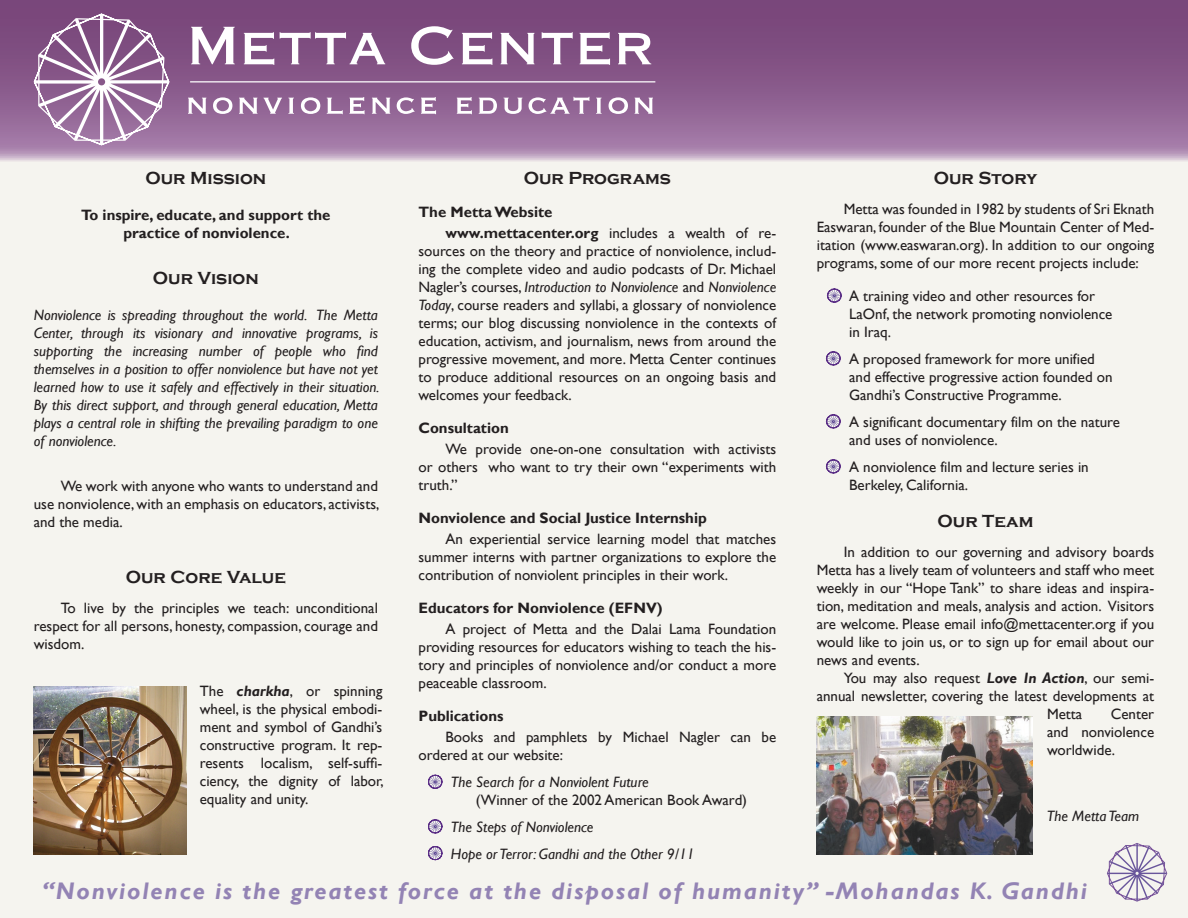
<style>
.page{position:relative;width:1188px;height:918px;background:#fff}
.page>*{position:absolute;margin:0;border:0;box-sizing:border-box;transform-origin:0 0}
.Nonviolence_is{font:italic 700 24px "Gill Sans";letter-spacing:.075em;color:#9383b4}
.Metta_Headings{font:700 18px "Copperplate Gothic";color:#231f20}
.Main_Text{font:15px/18px "Gill Sans";color:#231f20;text-align:justify}
.Vision{font:italic 15px/18px "Gill Sans";color:#231f20;text-align:justify}
.List{font:15px/18px "Gill Sans";color:#231f20}
.Our_Logo{font:15px/18px "Gill Sans";color:#231f20;text-align:justify}
.Metta_Subheadings{font:700 15px "Gill Sans";color:#231f20}
.Main_Text_no_hyphen{font:15px/18px "Gill Sans";color:#231f20;text-align:justify}
.List-2{font:italic 15px "Gill Sans";color:#231f20}
.Mission_Statement{font:700 15px/18px "Gill Sans";color:#231f20;text-align:center}
.s1{font-weight:700;font-style:italic}
.s2{font-weight:700}
.s3{font-style:italic}
</style>
<div class="page">
<div style="left:0;top:162px;width:1188px;height:756px;background:#f5f4ef"></div>
<svg style="left:0;top:0;width:1188px;height:162px;background:#8f6391"></svg>
<img style="left:34px;top:686px;width:153px;height:169px">
<img style="left:817px;top:716px;width:216px;height:139px">
<svg style="left:34px;top:14px;width:136px;height:132px"></svg>
<svg style="left:191px;top:27px;width:44px;height:37px"></svg>
<svg style="left:244px;top:32px;width:30px;height:33px"></svg>
<svg style="left:280px;top:32px;width:105px;height:32px"></svg>
<svg style="left:411px;top:26px;width:43px;height:39px"></svg>
<svg style="left:462px;top:32px;width:30px;height:33px"></svg>
<svg style="left:501px;top:33px;width:34px;height:31px"></svg>
<svg style="left:542px;top:32px;width:31px;height:32px"></svg>
<svg style="left:580px;top:32px;width:30px;height:33px"></svg>
<svg style="left:618px;top:33px;width:33px;height:31px"></svg>
<hr style="left:190px;top:81px;width:465px;height:1px;background:#fff">
<svg style="left:188px;top:98px;width:18px;height:16px"></svg>
<svg style="left:213px;top:97px;width:19px;height:17px"></svg>
<svg style="left:239px;top:98px;width:18px;height:16px"></svg>
<svg style="left:263px;top:98px;width:19px;height:16px"></svg>
<svg style="left:288px;top:98px;width:6px;height:16px"></svg>
<svg style="left:301px;top:97px;width:19px;height:17px"></svg>
<svg style="left:327px;top:98px;width:16px;height:16px"></svg>
<svg style="left:349px;top:97px;width:16px;height:17px"></svg>
<svg style="left:372px;top:98px;width:18px;height:16px"></svg>
<svg style="left:397px;top:97px;width:18px;height:17px"></svg>
<svg style="left:421px;top:97px;width:15px;height:17px"></svg>
<svg style="left:457px;top:97px;width:15px;height:17px"></svg>
<svg style="left:479px;top:98px;width:18px;height:16px"></svg>
<svg style="left:504px;top:98px;width:18px;height:16px"></svg>
<svg style="left:529px;top:97px;width:60px;height:17px"></svg>
<svg style="left:596px;top:98px;width:6px;height:16px"></svg>
<svg style="left:609px;top:97px;width:19px;height:17px"></svg>
<svg style="left:635px;top:98px;width:18px;height:16px"></svg>
<svg style="left:1107px;top:843px;width:61px;height:59px"></svg>
<svg style="left:428px;top:819px;width:14px;height:14px"></svg>
<svg style="left:428px;top:846px;width:14px;height:14px"></svg>
<svg style="left:428px;top:775px;width:14px;height:14px"></svg>
<svg style="left:827px;top:288px;width:15px;height:15px"></svg>
<svg style="left:826px;top:351px;width:15px;height:14px"></svg>
<svg style="left:826px;top:414px;width:15px;height:14px"></svg>
<svg style="left:826px;top:459px;width:15px;height:14px"></svg>
<p class="Metta_Headings" style="left:145px;top:168px;width:122px">Our Mission</p>
<p class="Mission_Statement" style="left:81px;top:206px;width:251px">To inspire, educate, and support the practice of nonviolence.</p>
<p class="Metta_Headings" style="left:153px;top:268px;width:107px">Our Vision</p>
<p class="Vision" style="left:34px;top:306px;width:347px">Nonviolence is spreading throughout the world. The Metta Center, through its visionary and innovative programs, is supporting the increasing number of people who find themselves in a position to offer nonviolence but have not yet learned how to use it safely and effectively in their situation.<br>By this direct support, and through general education, Metta plays a central role in shifting the prevailing paradigm to one of nonviolence.</p>
<p class="Main_Text" style="left:34px;top:477px;width:347px;text-indent:27px">We work with anyone who wants to understand and use nonviolence, with an emphasis on educators, activists, and the media.</p>
<p class="Metta_Headings" style="left:126px;top:567px;width:162px">Our Core Value</p>
<p class="Main_Text_no_hyphen" style="left:34px;top:599px;width:346px;text-indent:27px">To live by the principles we teach: unconditional respect for all persons, honesty, compassion, courage and wisdom.</p>
<p class="Our_Logo" style="left:200px;top:682px;width:186px">The <span class="s1">charkha</span>, or spinning wheel, is the physical embodi&shy;ment and symbol of Gandhi’s constructive program. It rep&shy;resents localism, self-suffi&shy;ciency, the dignity of labor, equality and unity.</p>
<p class="Metta_Headings" style="left:524px;top:168px;width:149px">Our Programs</p>
<p class="Metta_Subheadings" style="left:418px;top:203px;width:135px">The Metta Website</p>
<p class="Main_Text" style="left:418px;top:224px;width:359px;text-indent:27px"><span class="s2">www.mettacenter.org</span> includes a wealth of re&shy;sources on the theory and practice of nonviolence, includ&shy;ing the complete video and audio podcasts of Dr. Michael Nagler’s courses, <span class="s3">Introduction to Nonviolence</span> and <span class="s3">Nonviolence Today</span>, course readers and syllabi, a glossary of nonviolence terms; our blog discussing nonviolence in the contexts of education, activism, and journalism, news from around the progressive movement, and more. Metta Center continues to produce additional resources on an ongoing basis and welcomes your feedback.</p>
<p class="Metta_Subheadings" style="left:418px;top:419px;width:92px">Consultation</p>
<p class="Main_Text" style="left:418px;top:440px;width:359px;text-indent:27px">We provide one-on-one consultation with activists or others who want to try their own “experiments with truth.”</p>
<p class="Metta_Subheadings" style="left:418px;top:509px;width:290px">Nonviolence and Social Justice Internship</p>
<p class="Main_Text" style="left:418px;top:530px;width:359px;text-indent:27px">An experiential service learning model that matches summer interns with partner organizations to explore the contribution of nonviolent principles in their work.</p>
<p class="Metta_Subheadings" style="left:418px;top:599px;width:246px">Educators for Nonviolence (EFNV)</p>
<p class="Main_Text" style="left:418px;top:620px;width:359px;text-indent:27px">A project of Metta and the Dalai Lama Foundation providing resources for educators wishing to teach the his&shy;tory and principles of nonviolence and/or conduct a more peaceable classroom.</p>
<p class="Metta_Subheadings" style="left:418px;top:707px;width:86px">Publications</p>
<p class="Main_Text" style="left:418px;top:728px;width:359px;text-indent:27px">Books and pamphlets by Michael Nagler can be ordered at our website:</p>
<p class="List-2" style="left:451px;top:773px;width:199px">The Search for a Nonviolent Future</p>
<p class="List" style="left:476px;top:791px;width:273px">(Winner of the 2002 American Book Award)</p>
<p class="List-2" style="left:451px;top:818px;width:144px">The Steps of Nonviolence</p>
<p class="List-2" style="left:451px;top:845px;width:245px">Hope or Terror: Gandhi and the Other 9/11</p>
<p class="Metta_Headings" style="left:934px;top:168px;width:105px">Our Story</p>
<p class="Main_Text" style="left:817px;top:200px;width:339px;text-indent:27px">Metta was founded in 1982 by students of Sri Eknath Easwaran, founder of the Blue Mountain Center of Med&shy;itation (www.easwaran.org). In addition to our ongoing programs, some of our more recent projects include:</p>
<p class="List" style="left:849px;top:287px;width:265px">A training video and other resources for<br>LaOnf, the network promoting nonviolence in Iraq.</p>
<p class="List" style="left:849px;top:350px;width:265px">A proposed framework for more unified and effective progressive action founded on<br>Gandhi’s Constructive Programme.</p>
<p class="List" style="left:849px;top:413px;width:272px">A significant documentary film on the nature and uses of nonviolence.</p>
<p class="List" style="left:849px;top:458px;width:241px">A nonviolence film and lecture series in<br>Berkeley, California.</p>
<p class="Metta_Headings" style="left:938px;top:511px;width:97px">Our Team</p>
<p class="Main_Text" style="left:817px;top:543px;width:339px;text-indent:27px">In addition to our governing and advisory boards Metta has a lively team of volunteers and staff who meet weekly in our “Hope Tank” to share ideas and inspira&shy;tion, meditation and meals, analysis and action. Visitors are welcome. Please email info@mettacenter.org if you would like to join us, or to sign up for email about our news and events.</p>
<p class="Main_Text" style="left:844px;top:669px;width:312px">You may also request <span class="s1">Love In Action</span>, our semi-</p>
<p class="Main_Text" style="left:817px;top:687px;width:339px">annual newsletter, covering the latest developments at</p>
<p class="Main_Text" style="left:1047px;top:705px;width:37px">Metta</p>
<p class="Main_Text" style="left:1047px;top:705px;width:109px;text-indent:64px">Center and nonviolence worldwide.</p>
<p class="Vision" style="left:1047px;top:807px;width:94px">The Metta Team</p>
<p class="Nonviolence_is" style="left:42px;top:877px;width:1046px">“Nonviolence is the greatest force at the disposal of humanity” -Mohandas K. Gandhi</p>
</div>
